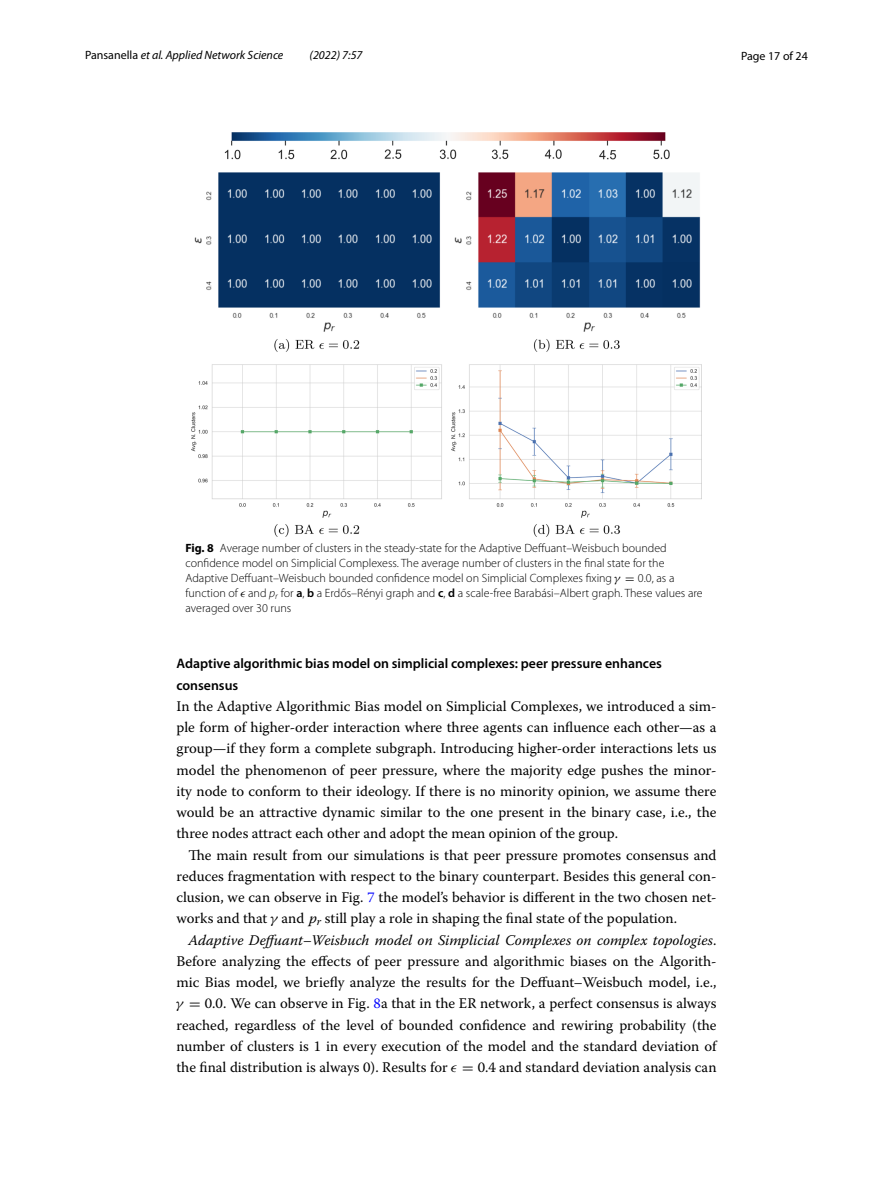
<style>
.page{position:relative;width:893px;height:1187px;background:#fff}
.page>*{position:absolute;margin:0;border:0;box-sizing:border-box;transform-origin:0 0}
.t1{font:14.7px/21.3px "Warnock Pro";color:#000;text-align:justify}
.t2{font:14.7px "Warnock Pro It 2";color:#000}
.t3{font:600 13.8px/21.1px "Myriad Pro";color:#000}
.t4{font:300 12px/15px "Myriad Pro";color:#000}
.t5{font:italic 12px "Myriad Pro";color:#000}
.t6{font:12px "Myriad Pro";color:#000}
.s1{font-style:normal}
.s2{font-weight:700}
.s3{font-family:"MTMI75";font-weight:400}
.s4{font-family:"MTSYN73";font-weight:400}
.s5{font-family:"Myriad Pro Light 19";font-weight:400}
.s6{font-family:"Myriad Pro Light It 12";font-weight:400}
.s7{font-weight:600}
.s8{color:#00f}
.s9{font-family:"MTMI77"}
.s10{font-family:"Warnock Pro It 42"}
.s11{font-family:"Warnock Pro"}
.s12{font-family:"MTMI78"}
.s13{font-family:"MTSYN74"}
.s14{font-family:"Warnock Pro Regular 45"}
.s15{font-family:"MTSYN72"}
.s16{font-family:"Warnock Pro Regular 44"}
</style>
<div class="page">
<img style="left:191px;top:133px;width:511px;height:403px">
<p class="t5" style="left:85px;top:48px;width:200px"><span class="s1">Pansanella</span> et al. Applied Network Science</p>
<p class="t5" style="left:310px;top:48px;width:54px">(2022) 7:57</p>
<p class="t6" style="left:741px;top:48px;width:68px">Page 17 of 24</p>
<p class="t4" style="left:185px;top:540px;width:519px"><span class="s2">Fig. 8</span> Average number of clusters in the steady-state for the Adaptive Deffuant–Weisbuch bounded confidence model on Simplicial Complexess. The average number of clusters in the final state for the Adaptive Deffuant–Weisbuch bounded confidence model on Simplicial Complexes fixing <span class="s3">γ</span> <span class="s4">=</span> <span class="s5">0.0</span>, as a function of and <span class="s6">p</span><sub>r</sub> for <span class="s7">a</span>, <span class="s7">b</span> a Erdős–Rényi graph and <span class="s7">c</span>, <span class="s7">d</span> a scale-free Barabási–Albert graph. These values are averaged over 30 runs</p>
<p class="t3" style="left:176px;top:653px;width:487px">Adaptive algorithmic bias model on simplicial complexes: peer pressure enhances consensus</p>
<p class="t1" style="left:176px;top:695px;width:542px">In the Adaptive Algorithmic Bias model on Simplicial Complexes, we introduced a sim&shy;ple form of higher-order interaction where three agents can influence each other—as a group—if they form a complete subgraph. Introducing higher-order interactions lets us model the phenomenon of peer pressure, where the majority edge pushes the minor&shy;ity node to conform to their ideology. If there is no minority opinion, we assume there would be an attractive dynamic similar to the one present in the binary case, i.e., the three nodes attract each other and adopt the mean opinion of the group.</p>
<p class="t1" style="left:176px;top:843px;width:542px;text-indent:12px">The main result from our simulations is that peer pressure promotes consensus and reduces fragmentation with respect to the binary counterpart. Besides this general con&shy;clusion, we can observe in Fig. <span class="s8">7</span> the model’s behavior is different in the two chosen net&shy;works and that <span class="s9">γ</span> and <span class="s10">p</span><sub>r</sub> still play a role in shaping the final state of the population.</p>
<p class="t2" style="left:188px;top:930px;width:530px">Adaptive Deffuant–Weisbuch model on Simplicial Complexes on complex topologies<span class="s11">.</span></p>
<p class="t1" style="left:175px;top:950px;width:543px">Before analyzing the effects of peer pressure and algorithmic biases on the Algorith&shy;mic Bias model, we briefly analyze the results for the Deffuant–Weisbuch model, i.e., <span class="s12">γ</span> <span class="s13">=</span> <span class="s14">0.0</span>. We can observe in Fig. <span class="s8">8</span>a that in the ER network, a perfect consensus is always reached, regardless of the level of bounded confidence and rewiring probability (the number of clusters is 1 in every execution of the model and the standard deviation of the final distribution is always 0). Results for <span class="s15">=</span> <span class="s16">0.4</span> and standard deviation analysis can</p>
</div>
